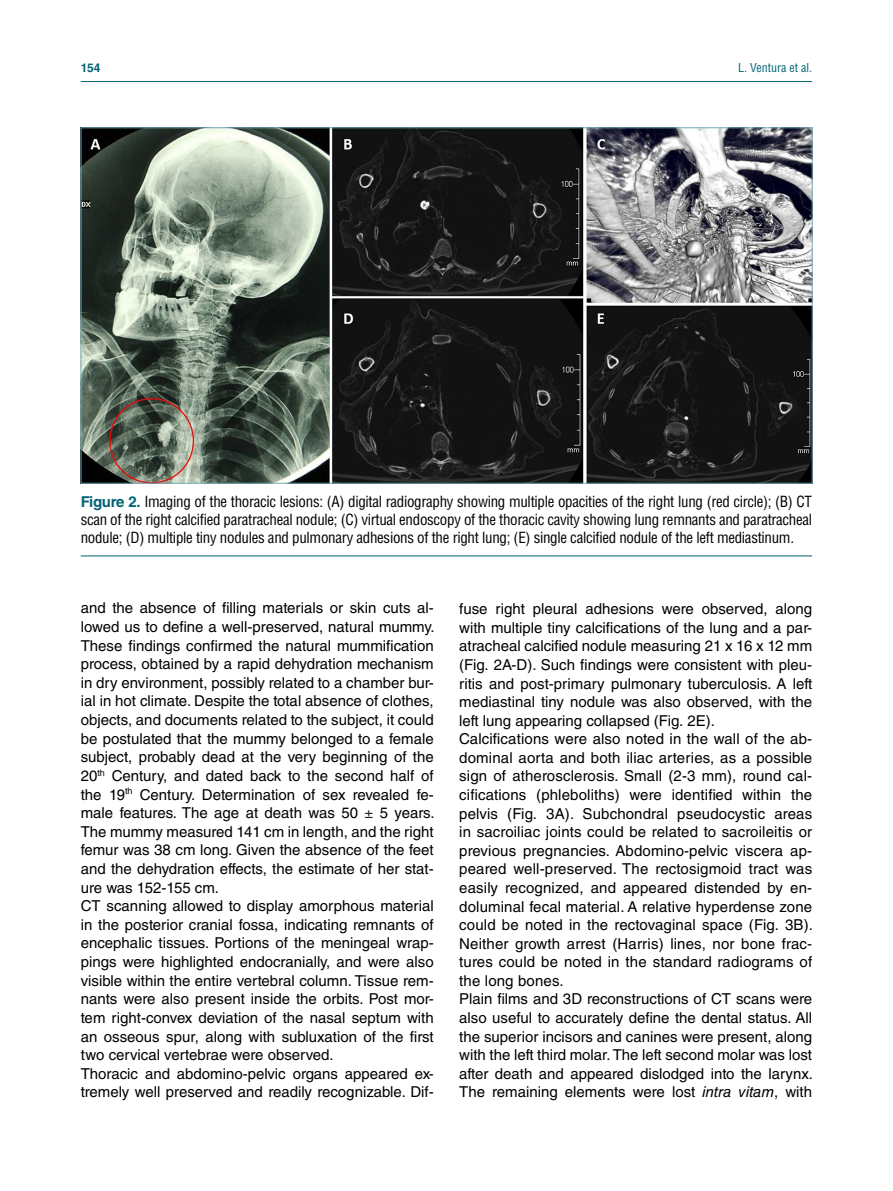
<style>
.page{position:relative;width:893px;height:1191px;background:#fff}
.page>*{position:absolute;margin:0;border:0;box-sizing:border-box;transform-origin:0 0}
.t1{font:15px/18.6px "Helvetica LT Std";color:#000}
.t2{font:condensed 15px/18px "Helvetica LT Std";letter-spacing:-.02em;color:#000;text-align:justify}
.t3{font:condensed 12px "Helvetica LT Std";color:#006475}
.t4{font:700 12px "Helvetica LT Std";color:#006475}
.s1{font-weight:700;font-stretch:normal;color:#006475}
.s2{color:#202124}
.s3{font-style:italic}
</style>
<div class="page">
<hr style="left:81px;top:81px;width:731px;height:1px;background:#006475">
<img style="left:83px;top:130px;width:727px;height:351px">
<hr style="left:81px;top:555px;width:731px;height:1px;background:#006475">
<p class="t4" style="left:81px;top:61px;width:21px">154</p>
<p class="t3" style="left:738px;top:61px;width:76px">L. Ventura et al.</p>
<p class="t2" style="left:81px;top:492px;width:733px"><span class="s1">Figure 2.</span> Imaging of the thoracic lesions: (A) digital radiography showing multiple opacities of the right lung (red circle); (B) CT scan of the right calcified paratracheal nodule; (C) virtual endoscopy of the thoracic cavity showing lung remnants and paratracheal nodule; (D) multiple tiny nodules and pulmonary adhesions of the right lung; (E) single calcified nodule of the left mediastinum.</p>
<p class="t1" style="left:81px;top:598px;width:355px">and the absence of filling materials or skin cuts al&shy;lowed us to define a well-preserved, natural mummy.<br>These findings confirmed the natural mummification process, obtained by a rapid dehydration mechanism in dry environment, possibly related to a chamber bur&shy;ial in hot climate. Despite the total absence of clothes, objects, and documents related to the subject, it could be postulated that the mummy belonged to a female subject, probably dead at the very beginning of the 20<sup>th</sup> Century, and dated back to the second half of the 19<sup>th</sup> Century. Determination of sex revealed fe&shy;male features. The age at death was 50 <span class="s2">±</span> 5 years.<br>The mummy measured 141 cm in length, and the right femur was 38 cm long. Given the absence of the feet and the dehydration effects, the estimate of her stat&shy;ure was 152-155 cm.<br>CT scanning allowed to display amorphous material in the posterior cranial fossa, indicating remnants of encephalic tissues. Portions of the meningeal wrap&shy;pings were highlighted endocranially, and were also visible within the entire vertebral column. Tissue rem&shy;nants were also present inside the orbits. Post mor&shy;tem right-convex deviation of the nasal septum with an osseous spur, along with subluxation of the first two cervical vertebrae were observed.<br>Thoracic and abdomino-pelvic organs appeared ex&shy;tremely well preserved and readily recognizable. Dif-</p>
<p class="t1" style="left:459px;top:599px;width:355px">fuse right pleural adhesions were observed, along with multiple tiny calcifications of the lung and a par&shy;atracheal calcified nodule measuring 21 x 16 x 12 mm (Fig. 2A-D). Such findings were consistent with pleu&shy;ritis and post-primary pulmonary tuberculosis. A left mediastinal tiny nodule was also observed, with the left lung appearing collapsed (Fig. 2E).<br>Calcifications were also noted in the wall of the ab&shy;dominal aorta and both iliac arteries, as a possible sign of atherosclerosis. Small (2-3 mm), round cal&shy;cifications (phleboliths) were identified within the pelvis (Fig. 3A). Subchondral pseudocystic areas in sacroiliac joints could be related to sacroileitis or previous pregnancies. Abdomino-pelvic viscera ap&shy;peared well-preserved. The rectosigmoid tract was easily recognized, and appeared distended by en&shy;doluminal fecal material. A relative hyperdense zone could be noted in the rectovaginal space (Fig. 3B).<br>Neither growth arrest (Harris) lines, nor bone frac&shy;tures could be noted in the standard radiograms of the long bones.<br>Plain films and 3D reconstructions of CT scans were also useful to accurately define the dental status. All the superior incisors and canines were present, along with the left third molar. The left second molar was lost after death and appeared dislodged into the larynx.<br>The remaining elements were lost <span class="s3">intra vitam</span>, with</p>
</div>
